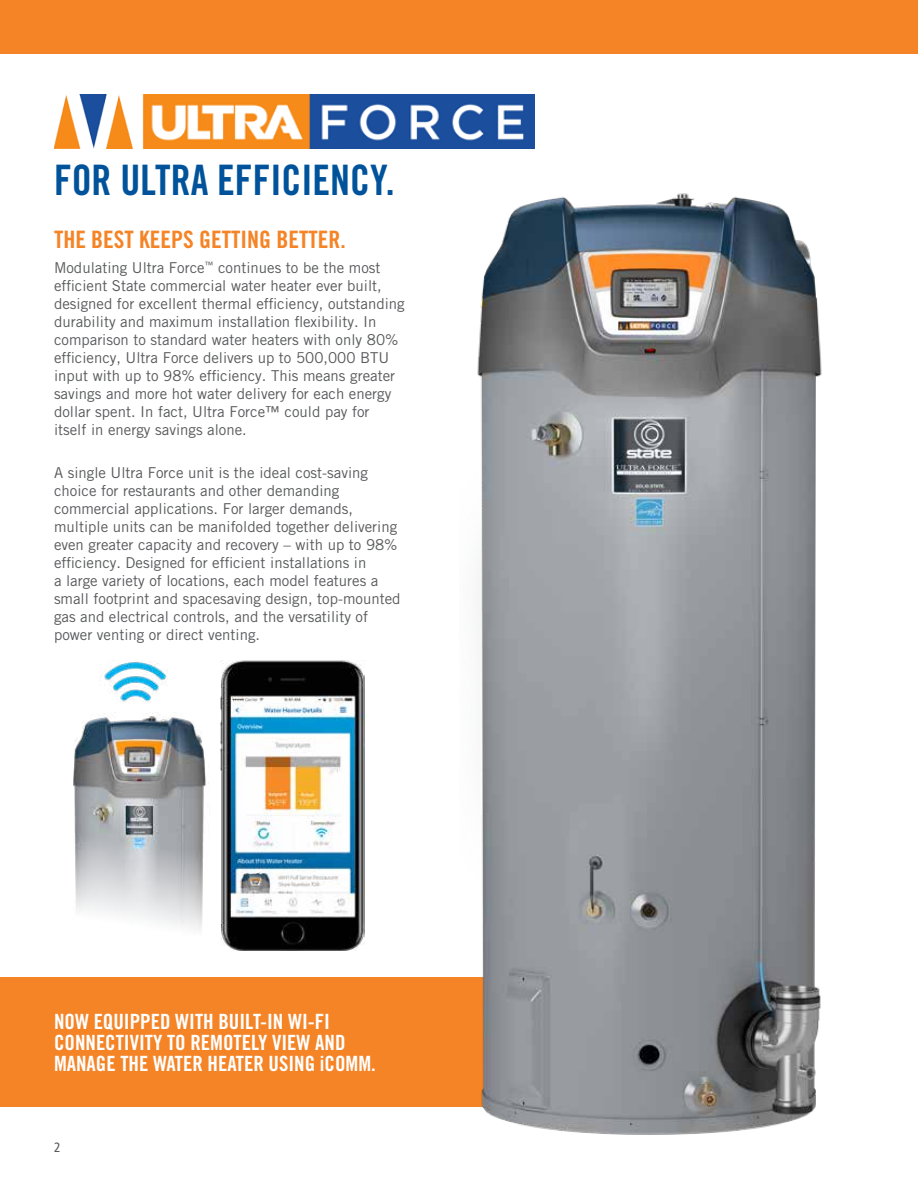
<style>
.page{position:relative;width:918px;height:1188px;background:#fff}
.page>*{position:absolute;margin:0;border:0;box-sizing:border-box;transform-origin:0 0}
.t1{font:42px "Trade Gothic LT Std Bd Cn 20";color:#00539b;scale:.95 1}
.t2{font:24px "Trade Gothic LT Std Bd Cn 20";color:#f58427}
.t3{font:21px/21px "Trade Gothic LT Std Bd Cn 20";color:#fff}
.t4{font:15px/18px "Trade Gothic LT Pro";color:#58595b}
.t5{font:condensed 13.5px "Frutiger LT Std";color:#58595b}
</style>
<div class="page">
<div style="left:0;top:0;width:918px;height:54px;background:#f58427"></div>
<img style="left:54px;top:94px;width:480px;height:55px">
<div style="left:0;top:977px;width:734px;height:130px;background:#f58427"></div>
<img style="left:477px;top:193px;width:345px;height:942px">
<img style="left:73px;top:661px;width:291px;height:290px">
<h1 class="t1" style="left:54px;top:155px;width:360px">FOR ULTRA EFFICIENCY.</h1>
<h2 class="t2" style="left:54px;top:225px;width:293px">THE BEST KEEPS GETTING BETTER.</h2>
<p class="t4" style="left:54px;top:259px;width:352px">Modulating Ultra Force<sup>™</sup> continues to be the most efficient State commercial water heater ever built, designed for excellent thermal efficiency, outstanding durability and maximum installation flexibility. In comparison to standard water heaters with only 80% efficiency, Ultra Force delivers up to 500,000 BTU input with up to 98% efficiency. This means greater savings and more hot water delivery for each energy dollar spent. In fact, Ultra Force™ could pay for itself in energy savings alone.</p>
<p class="t4" style="left:54px;top:463px;width:348px">A single Ultra Force unit is the ideal cost-saving choice for restaurants and other demanding commercial applications. For larger demands, multiple units can be manifolded together delivering even greater capacity and recovery – with up to 98% efficiency. Designed for efficient installations in<br>a large variety of locations, each model features a small footprint and spacesaving design, top-mounted gas and electrical controls, and the versatility of power venting or direct venting.</p>
<h3 class="t3" style="left:54px;top:1011px;width:323px">NOW EQUIPPED WITH BUILT-IN WI-FI<br>CONNECTIVITY TO REMOTELY VIEW AND<br>MANAGE THE WATER HEATER USING iCOMM.</h3>
<p class="t5" style="left:54px;top:1140px;width:8px">2</p>
</div>
